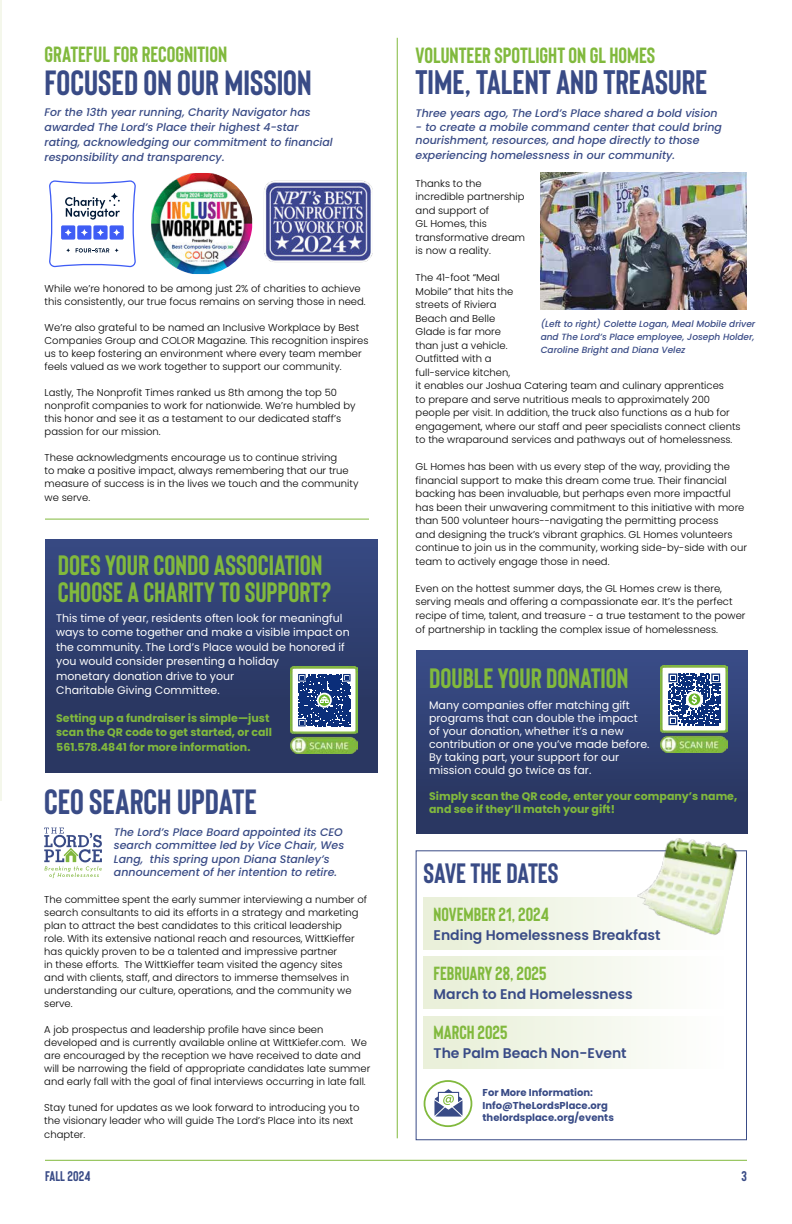
<style>
.page{position:relative;width:792px;height:1224px;background:#fff}
.page>*{position:absolute;margin:0;border:0;box-sizing:border-box;transform-origin:0 0}
.t1{font:700 35px "Bison";color:#394b86}
.t2{font:700 34px "Bison";color:#394b86}
.t3{font:700 28px/27px "Bison";color:#81b93d}
.t4{font:700 28px "Bison";color:#394b86}
.t5{font:700 22px "Bison";color:#81b93d}
.t6{font:700 19px "Bison";color:#81b93d}
.t7{font:600 14px "Poppins";color:#394b86}
.t8{font:700 14px "Bison";letter-spacing:.01em;color:#394b86}
.t9{font:italic 500 11px/13.5px "Poppins";color:#394b86}
.t10{font:11px/14.5px "Poppins";color:#fff}
.t11{font:700 11px/14.5px "Poppins";color:#81b93d}
.t12{font:300 10px/13.5px "Poppins";color:#000}
.t13{font:700 10px/12.5px "Poppins";color:#394b86}
.t14{font:italic 500 9px/13px "Poppins";color:#394b86;text-align:justify}
</style>
<div class="page">
<hr style="left:0;top:0;width:1px;height:801px;background:#f4f7eb">
<div style="left:424px;top:957px;width:313px;height:52px;background:linear-gradient(to right,#e8efd6,#fff)"></div>
<div style="left:424px;top:897px;width:313px;height:52px;background:linear-gradient(to right,#e8efd6,#fff)"></div>
<div style="left:424px;top:1016px;width:313px;height:52px;background:linear-gradient(to right,#e8efd6,#fff)"></div>
<hr style="left:397px;top:38px;width:1px;height:1100px;background:#81b93d">
<hr style="left:45px;top:519px;width:324px;height:1px;background:#81b93d">
<img style="left:541px;top:172px;width:206px;height:138px">
<svg style="left:49px;top:180px;width:87px;height:87px"></svg>
<img style="left:264px;top:180px;width:109px;height:82px">
<img style="left:151px;top:173px;width:101px;height:101px">
<div style="left:424px;top:1080px;width:48px;height:47px;border:2px solid #81b93d;border-radius:50%"></div>
<svg style="left:434px;top:1089px;width:28px;height:28px"></svg>
<div style="left:45px;top:539px;width:333px;height:234px;background:linear-gradient(to bottom,#354880,#28345b)"></div>
<div style="left:416px;top:650px;width:332px;height:184px;background:linear-gradient(to bottom,#394d87,#28345c)"></div>
<img style="left:661px;top:666px;width:67px;height:86px">
<div style="left:663px;top:669px;width:62px;height:61px;background:#fff"></div>
<svg style="left:668px;top:673px;width:53px;height:53px"></svg>
<svg style="left:668px;top:674px;width:52px;height:51px"></svg>
<div style="left:416px;top:850px;width:331px;height:290px;border:1px solid #394b86"></div>
<img style="left:628px;top:820px;width:116px;height:122px">
<svg style="left:44px;top:828px;width:58px;height:50px"></svg>
<img style="left:291px;top:667px;width:67px;height:86px">
<div style="left:294px;top:669px;width:61px;height:62px;background:#fff"></div>
<svg style="left:298px;top:674px;width:53px;height:52px;background:#33528d"></svg>
<hr style="left:45px;top:1160px;width:702px;height:1px;background:#81b93d">
<h3 class="t5" style="left:45px;top:46px;width:184px">GRATEFUL FOR RECOGNITION</h3>
<h1 class="t1" style="left:45px;top:69px;width:269px">FOCUSED ON OUR MISSION</h1>
<p class="t9" style="left:45px;top:105px;width:290px;line-height:15px">For the 13th year running, Charity Navigator has awarded The Lord’s Place their highest 4-star rating, acknowledging our commitment to financial responsibility and transparency.</p>
<p class="t12" style="left:45px;top:282px;width:323px;line-height:13px">While we’re honored to be among just 2% of charities to achieve this consistently, our true focus remains on serving those in need.</p>
<p class="t12" style="left:45px;top:321px;width:326px;line-height:13px">We’re also grateful to be named an Inclusive Workplace by Best Companies Group and COLOR Magazine. This recognition inspires us to keep fostering an environment where every team member feels valued as we work together to support our community.</p>
<p class="t12" style="left:45px;top:386px;width:312px;line-height:13px">Lastly, The Nonprofit Times ranked us 8th among the top 50 nonprofit companies to work for nationwide. We’re humbled by this honor and see it as a testament to our dedicated staff’s passion for our mission.</p>
<p class="t12" style="left:45px;top:451px;width:315px;line-height:13px">These acknowledgments encourage us to continue striving<br>to make a positive impact, always remembering that our true measure of success is in the lives we touch and the community</p>
<p class="t12" style="left:45px;top:491px;width:47px">we serve.</p>
<h3 class="t3" style="left:58px;top:552px;width:275px">DOES YOUR CONDO ASSOCIATION<br>CHOOSE A CHARITY TO SUPPORT?</h3>
<p class="t10" style="left:56px;top:611px;width:295px">This time of year, residents often look for meaningful ways to come together and make a visible impact on the community. The Lord’s Place would be honored if you would consider presenting a holiday<br>monetary donation drive to your<br>Charitable Giving Committee.</p>
<p class="t11" style="left:56px;top:711px;width:217px">Setting up a fundraiser is simple—just scan the QR code to get started, or call<br>561.578.4841 for more information.</p>
<h1 class="t1" style="left:44px;top:789px;width:214px">CEO SEARCH UPDATE</h1>
<p class="t9" style="left:114px;top:825px;width:232px">The Lord’s Place Board appointed its CEO search committee led by Vice Chair, Wes Lang, this spring upon Diana Stanley’s announcement of her intention to retire.</p>
<p class="t12" style="left:44px;top:893px;width:324px;line-height:13px">The committee spent the early summer interviewing a number of search consultants to aid its efforts in a strategy and marketing plan to attract the best candidates to this critical leadership<br>role. With its extensive national reach and resources, WittKieffer has quickly proven to be a talented and impressive partner<br>in these efforts. The WittKieffer team visited the agency sites<br>and with clients, staff, and directors to immerse themselves in understanding our culture, operations, and the community we serve.</p>
<p class="t12" style="left:44px;top:1023px;width:328px;line-height:13px">A job prospectus and leadership profile have since been developed and is currently available online at WittKiefer.com. We are encouraged by the reception we have received to date and will be narrowing the field of appropriate candidates late summer and early fall with the goal of final interviews occurring in late fall.</p>
<p class="t12" style="left:44px;top:1101px;width:317px;line-height:13px">Stay tuned for updates as we look forward to introducing you to the visionary leader who will guide The Lord’s Place into its next</p>
<p class="t12" style="left:44px;top:1128px;width:43px">chapter.</p>
<h3 class="t5" style="left:416px;top:47px;width:241px">VOLUNTEER SPOTLIGHT ON GL HOMES</h3>
<h2 class="t2" style="left:416px;top:69px;width:293px">TIME, TALENT AND TREASURE</h2>
<p class="t9" style="left:416px;top:107px;width:303px">Three years ago, The Lord’s Place shared a bold vision</p>
<p class="t9" style="left:416px;top:120px;width:308px">- to create a mobile command center that could bring nourishment, resources, and hope directly to those</p>
<p class="t9" style="left:416px;top:148px;width:261px">experiencing homelessness in our community.</p>
<p class="t12" style="left:416px;top:176px;width:111px">Thanks to the incredible partnership and support of<br>GL Homes, this transformative dream is now a reality.</p>
<p class="t12" style="left:416px;top:271px;width:327px">The 41-foot “Meal<br>Mobile” that hits the<br>streets of Riviera<br>Beach and Belle<br>Glade is far more<br>than just a vehicle.<br>Outfitted with a<br>full-service kitchen,<br>it enables our Joshua Catering team and culinary apprentices<br>to prepare and serve nutritious meals to approximately 200 people per visit. In addition, the truck also functions as a hub for engagement, where our staff and peer specialists connect clients to the wraparound services and pathways out of homelessness.</p>
<p class="t12" style="left:416px;top:460px;width:333px">GL Homes has been with us every step of the way, providing the financial support to make this dream come true. Their financial backing has been invaluable, but perhaps even more impactful has been their unwavering commitment to this initiative with more than 500 volunteer hours--navigating the permitting process<br>and designing the truck’s vibrant graphics. GL Homes volunteers continue to join us in the community, working side-by-side with our team to actively engage those in need.</p>
<p class="t12" style="left:416px;top:581px;width:331px">Even on the hottest summer days, the GL Homes crew is there, serving meals and offering a compassionate ear. It’s the perfect recipe of time, talent, and treasure - a true testament to the power</p>
<p class="t12" style="left:416px;top:623px;width:304px">of partnership in tackling the complex issue of homelessness.</p>
<p class="t14" style="left:541px;top:317px;width:216px">(Left to right) Colette Logan, Meal Mobile driver and The Lord’s Place employee, Joseph Holder, Caroline Bright and Diana Velez</p>
<h3 class="t3" style="left:429px;top:666px;width:201px">DOUBLE YOUR DONATION</h3>
<p class="t10" style="left:429px;top:699px;width:222px;line-height:13px">Many companies offer matching gift programs that can double the impact of your donation, whether it’s a new contribution or one you’ve made before.<br>By taking part, your support for our mission could go twice as far.</p>
<p class="t11" style="left:429px;top:790px;width:310px;line-height:13px">Simply scan the QR code, enter your company’s name, and see if they’ll match your gift!</p>
<h3 class="t4" style="left:424px;top:863px;width:137px">SAVE THE DATES</h3>
<h3 class="t6" style="left:434px;top:907px;width:117px">NOVEMBER 21, 2024</h3>
<h3 class="t7" style="left:434px;top:928px;width:229px">Ending Homelessness Breakfast</h3>
<h3 class="t6" style="left:434px;top:966px;width:114px">FEBRUARY 28, 2025</h3>
<h3 class="t7" style="left:434px;top:988px;width:201px">March to End Homelessness</h3>
<h3 class="t6" style="left:434px;top:1026px;width:75px">MARCH 2025</h3>
<h3 class="t7" style="left:434px;top:1047px;width:195px">The Palm Beach Non-Event</h3>
<p class="t13" style="left:483px;top:1087px;width:133px">For More Information:<br>Info@TheLordsPlace.org thelordsplace.org/events</p>
<h3 class="t8" style="left:45px;top:1171px;width:47px">FALL 2024</h3>
<h3 class="t8" style="left:742px;top:1171px;width:7px">3</h3>
</div>
